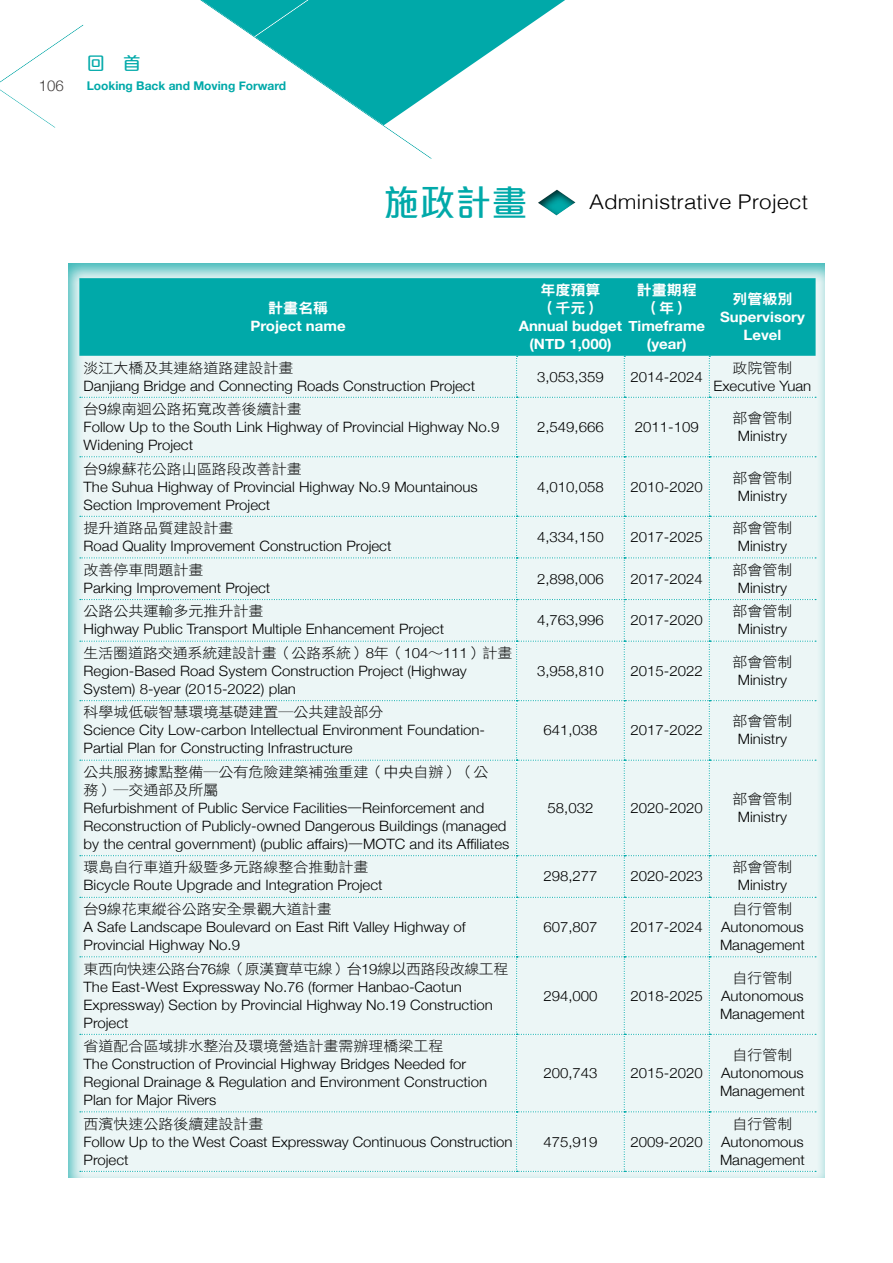
<style>
.page{position:relative;width:893px;height:1263px;background:#fff}
.page>*{position:absolute;margin:0;border:0;box-sizing:border-box;transform-origin:0 0}
.t1{font:500 36px "M Elle HK";color:#00a9a9}
.t2{font:300 20.25px "Helvetica";color:#000;scale:1.11 1}
.t3{font:500 18px "M Elle HK";color:#00a9a9}
.t4{font:300 15px "Helvetica Neue";color:#3e3a39}
.t5{font:300 14.25px/18px "Helvetica Neue";color:#000;scale:1.05 1}
.t6{font:14.25px/18px "DF Hei Std W3";color:#000;scale:1.05 1}
.t7{font:700 14.25px/18px "Helvetica Neue";color:#fff;scale:1.05 1}
.t8{font:14.25px "DF Hei Std W3";letter-spacing:-.03em;color:#000;scale:1.05 1}
.t9{font:14.25px/18px "DF Hei Std W9";color:#fff;scale:1.05 1}
.t10{font:700 12px "Helvetica Neue";color:#00a9a9}
.s1{font-family:"Helvetica Neue";font-weight:300}
.s2{font-family:"DF Hei Std W3";font-weight:400}
</style>
<div class="page">
<svg style="left:53px;top:28px;width:452px;height:61px"></svg>
<div style="left:248px;top:0;width:398px;height:42px;background:#000;opacity:.75"></div>
<div style="left:78px;top:0;width:355px;height:159px;background:#000;opacity:.75"></div>
<div style="left:56px;top:252px;width:783px;height:926px;background:#00a9a9;opacity:.75"></div>
<div style="left:79px;top:278px;width:737px;height:78px;background:#00a9a9"></div>
<div style="left:80px;top:356px;width:736px;height:816px;background:#ecf6f6"></div>
<div style="left:524px;top:178px;width:64px;height:38px;background:#000;opacity:.75"></div>
<p class="t4" style="left:39px;top:74px;width:27px">106</p>
<p class="t3" style="left:87px;top:51px;width:55px">回 首</p>
<p class="t10" style="left:87px;top:76px;width:201px">Looking Back and Moving Forward</p>
<p class="t9" style="left:268px;top:299px;width:59px">計畫名稱</p>
<p class="t7" style="left:250px;top:317px;width:92px">Project name</p>
<h1 class="t1" style="left:383px;top:177px;width:145px">施政計畫</h1>
<h2 class="t2" style="left:589px;top:184px;width:199px">Administrative Project</h2>
<p class="t9" style="left:540px;top:281px;width:59px">年度預算（千元）</p>
<p class="t7" style="left:529px;top:317px;width:169px;text-indent:-11px">Annual budget Timeframe (NTD 1,000)</p>
<p class="t9" style="left:637px;top:281px;width:59px;text-align:center">計畫期程（年）</p>
<p class="t7" style="left:647px;top:335px;width:39px">(year)</p>
<p class="t9" style="left:732px;top:290px;width:59px">列管級別</p>
<p class="t7" style="left:720px;top:308px;width:82px;text-align:center">Supervisory<br>Level</p>
<p class="t6" style="left:84px;top:358px;width:201px">淡江大橋及其連絡道路建設計畫</p>
<p class="t5" style="left:84px;top:375px;width:374px">Danjiang Bridge and Connecting Roads Construction Project</p>
<p class="t5" style="left:537px;top:366px;width:65px">3,053,359</p>
<p class="t5" style="left:631px;top:366px;width:70px">2014-2024</p>
<p class="t6" style="left:84px;top:400px;width:209px">台<span class="s1">9</span>線南迴公路拓寬改善後續計畫</p>
<p class="t5" style="left:84px;top:417px;width:397px">Follow Up to the South Link Highway of Provincial Highway No.9<br>Widening Project</p>
<p class="t5" style="left:537px;top:417px;width:65px">2,549,666</p>
<p class="t5" style="left:635px;top:417px;width:62px">2011-109</p>
<p class="t6" style="left:84px;top:459px;width:209px">台<span class="s1">9</span>線蘇花公路山區路段改善計畫</p>
<p class="t5" style="left:84px;top:476px;width:377px">The Suhua Highway of Provincial Highway No.9 Mountainous<br>Section Improvement Project</p>
<p class="t5" style="left:537px;top:476px;width:65px">4,010,058</p>
<p class="t5" style="left:631px;top:476px;width:70px">2010-2020</p>
<p class="t6" style="left:84px;top:519px;width:144px">提升道路品質建設計畫</p>
<p class="t5" style="left:84px;top:536px;width:295px">Road Quality Improvement Construction Project</p>
<p class="t6" style="left:84px;top:560px;width:116px">改善停車問題計畫</p>
<p class="t5" style="left:84px;top:578px;width:179px">Parking Improvement Project</p>
<p class="t6" style="left:84px;top:602px;width:173px">公路公共運輸多元推升計畫</p>
<p class="t5" style="left:84px;top:619px;width:345px">Highway Public Transport Multiple Enhancement Project</p>
<p class="t5" style="left:537px;top:527px;width:65px">4,334,150</p>
<p class="t5" style="left:631px;top:527px;width:70px">2017-2025</p>
<p class="t5" style="left:537px;top:569px;width:65px">2,898,006</p>
<p class="t5" style="left:631px;top:569px;width:70px">2017-2024</p>
<p class="t5" style="left:537px;top:610px;width:65px">4,763,996</p>
<p class="t5" style="left:631px;top:610px;width:70px">2017-2020</p>
<p class="t6" style="left:84px;top:644px;width:410px">生活圈道路交通系統建設計畫（公路系統）<span class="s1">8</span>年（<span class="s1">104</span>∼<span class="s1">111</span>）計畫</p>
<p class="t5" style="left:84px;top:661px;width:366px">Region-Based Road System Construction Project (Highway<br>System) 8-year (2015-2022) plan</p>
<p class="t5" style="left:537px;top:661px;width:65px">3,958,810</p>
<p class="t5" style="left:631px;top:661px;width:70px">2015-2022</p>
<p class="t6" style="left:84px;top:703px;width:287px">科學城低碳智慧環境基礎建置─公共建設部分</p>
<p class="t5" style="left:84px;top:720px;width:384px">Science City Low-carbon Intellectual Environment Foundation-<br>Partial Plan for Constructing Infrastructure</p>
<p class="t5" style="left:543px;top:720px;width:53px">641,038</p>
<p class="t5" style="left:631px;top:720px;width:70px">2017-2022</p>
<p class="t6" style="left:84px;top:762px;width:387px">公共服務據點整備─公有危險建築補強重建（中央自辦）（公務）─交通部及所屬</p>
<p class="t5" style="left:84px;top:798px;width:407px">Refurbishment of Public Service Facilities<span class="s2">—</span>Reinforcement and<br>Reconstruction of Publicly-owned Dangerous Buildings (managed by the central government) (public affairs)<span class="s2">—</span>MOTC and its Affiliates</p>
<p class="t5" style="left:547px;top:798px;width:45px">58,032</p>
<p class="t5" style="left:631px;top:798px;width:70px">2020-2020</p>
<p class="t6" style="left:84px;top:858px;width:273px">環島自行車道升級暨多元路線整合推動計畫</p>
<p class="t5" style="left:84px;top:875px;width:286px">Bicycle Route Upgrade and Integration Project</p>
<p class="t5" style="left:543px;top:866px;width:53px">298,277</p>
<p class="t5" style="left:631px;top:866px;width:70px">2020-2023</p>
<p class="t6" style="left:84px;top:900px;width:238px">台<span class="s1">9</span>線花東縱谷公路安全景觀大道計畫</p>
<p class="t5" style="left:84px;top:917px;width:365px">A Safe Landscape Boulevard on East Rift Valley Highway of<br>Provincial Highway No.9</p>
<p class="t5" style="left:543px;top:917px;width:53px">607,807</p>
<p class="t5" style="left:631px;top:917px;width:70px">2017-2024</p>
<p class="t8" style="left:84px;top:961px;width:406px">東西向快速公路台<span class="s1">76</span>線（原漢寶草屯線）台<span class="s1">19</span>線以西路段改線工程</p>
<p class="t5" style="left:84px;top:976px;width:391px">The East-West Expressway No.76 (former Hanbao-Caotun<br>Expressway) Section by Provincial Highway No.19 Construction<br>Project</p>
<p class="t5" style="left:543px;top:985px;width:53px">294,000</p>
<p class="t5" style="left:631px;top:985px;width:70px">2018-2025</p>
<p class="t6" style="left:84px;top:1037px;width:344px">省道配合區域排水整治及環境營造計畫需辦理橋梁工程</p>
<p class="t5" style="left:84px;top:1054px;width:386px">The Construction of Provincial Highway Bridges Needed for<br>Regional Drainage &amp; Regulation and Environment Construction<br>Plan for Major Rivers</p>
<p class="t5" style="left:543px;top:1063px;width:53px">200,743</p>
<p class="t5" style="left:631px;top:1063px;width:70px">2015-2020</p>
<p class="t6" style="left:84px;top:1114px;width:173px">西濱快速公路後續建設計畫</p>
<p class="t5" style="left:84px;top:1131px;width:410px">Follow Up to the West Coast Expressway Continuous Construction<br>Project</p>
<p class="t5" style="left:543px;top:1131px;width:53px">475,919</p>
<p class="t5" style="left:631px;top:1131px;width:70px">2009-2020</p>
<p class="t6" style="left:732px;top:358px;width:59px">政院管制</p>
<p class="t5" style="left:713px;top:375px;width:95px">Executive Yuan</p>
<p class="t6" style="left:732px;top:409px;width:59px">部會管制</p>
<p class="t5" style="left:738px;top:426px;width:48px">Ministry</p>
<p class="t6" style="left:732px;top:468px;width:59px">部會管制</p>
<p class="t5" style="left:738px;top:485px;width:48px">Ministry</p>
<p class="t6" style="left:732px;top:519px;width:59px">部會管制</p>
<p class="t5" style="left:738px;top:536px;width:48px">Ministry</p>
<p class="t6" style="left:732px;top:560px;width:59px">部會管制</p>
<p class="t5" style="left:738px;top:578px;width:48px">Ministry</p>
<p class="t6" style="left:732px;top:602px;width:59px">部會管制</p>
<p class="t5" style="left:738px;top:619px;width:48px">Ministry</p>
<p class="t6" style="left:732px;top:652px;width:59px">部會管制</p>
<p class="t5" style="left:738px;top:670px;width:48px">Ministry</p>
<p class="t6" style="left:732px;top:712px;width:59px">部會管制</p>
<p class="t5" style="left:738px;top:729px;width:48px">Ministry</p>
<p class="t6" style="left:732px;top:789px;width:59px">部會管制</p>
<p class="t5" style="left:738px;top:807px;width:48px">Ministry</p>
<p class="t6" style="left:732px;top:858px;width:59px">部會管制</p>
<p class="t5" style="left:738px;top:875px;width:48px">Ministry</p>
<p class="t6" style="left:732px;top:900px;width:59px">自行管制</p>
<p class="t5" style="left:720px;top:917px;width:82px">Autonomous<br>Management</p>
<p class="t6" style="left:732px;top:968px;width:59px">自行管制</p>
<p class="t5" style="left:720px;top:985px;width:82px">Autonomous<br>Management</p>
<p class="t6" style="left:732px;top:1046px;width:59px">自行管制</p>
<p class="t5" style="left:720px;top:1063px;width:82px">Autonomous<br>Management</p>
<p class="t6" style="left:732px;top:1114px;width:59px">自行管制</p>
<p class="t5" style="left:720px;top:1131px;width:82px">Autonomous<br>Management</p>
</div>
